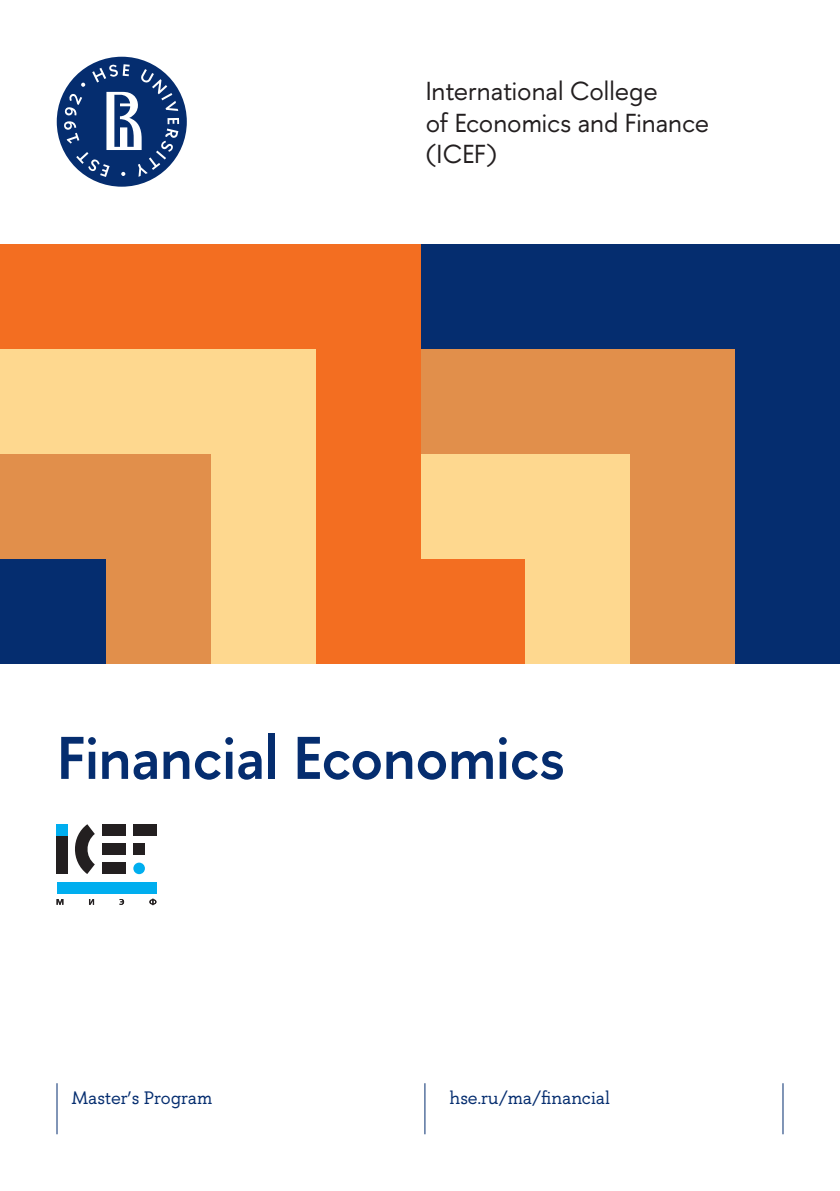
<style>
.page{position:relative;width:840px;height:1191px;background:#fff}
.page>*{position:absolute;margin:0;border:0;box-sizing:border-box;transform-origin:0 0}
.t1{font:600 60px "HSE Sans";color:#052d6f}
.t2{font:26px/31.2px "HSE Sans";color:#231f20}
.t3{font:18px "HSE Slab";color:#052d6f}
</style>
<div class="page">
<hr style="left:782px;top:1083px;width:1px;height:51px;background:#052d6f">
<hr style="left:424px;top:1083px;width:1px;height:51px;background:#052d6f">
<div style="left:57px;top:824px;width:11px;height:50px;background:#231f20"></div>
<div style="left:133px;top:862px;width:12px;height:12px;background:#00aeef;border-radius:50%"></div>
<div style="left:133px;top:843px;width:12px;height:12px;background:#231f20"></div>
<div style="left:133px;top:824px;width:23px;height:11px;background:#231f20"></div>
<div style="left:103px;top:824px;width:23px;height:11px;background:#231f20"></div>
<div style="left:103px;top:843px;width:23px;height:12px;background:#231f20"></div>
<div style="left:103px;top:862px;width:23px;height:12px;background:#231f20"></div>
<div style="left:57px;top:881px;width:99px;height:12px;background:#00aeef"></div>
<svg style="left:75px;top:824px;width:20px;height:50px"></svg>
<div style="left:57px;top:824px;width:11px;height:11px;background:#00aeef"></div>
<svg style="left:56px;top:899px;width:7px;height:5px"></svg>
<svg style="left:89px;top:899px;width:5px;height:5px"></svg>
<svg style="left:119px;top:899px;width:5px;height:6px"></svg>
<svg style="left:149px;top:898px;width:7px;height:7px"></svg>
<div style="left:419px;top:244px;width:420px;height:420px;background:#052d6f"></div>
<div style="left:419px;top:349px;width:315px;height:315px;background:#e18f4b"></div>
<div style="left:419px;top:454px;width:210px;height:210px;background:#fed88f"></div>
<div style="left:403px;top:559px;width:121px;height:105px;background:#f36e21"></div>
<div style="left:0;top:244px;width:420px;height:420px;background:#f36e21"></div>
<div style="left:0;top:349px;width:315px;height:315px;background:#fed88f"></div>
<div style="left:0;top:454px;width:210px;height:210px;background:#e18f4b"></div>
<div style="left:0;top:559px;width:105px;height:105px;background:#052d6f"></div>
<hr style="left:56px;top:1083px;width:1px;height:51px;background:#052d6f">
<div style="left:57px;top:57px;width:130px;height:130px;background:#052d6f;border-radius:50%"></div>
<svg style="left:64px;top:64px;width:115px;height:113px"></svg>
<p class="t2" style="left:425px;top:76px;width:285px">International College<br>of Economics and Finance (ICEF)</p>
<p class="t1" style="left:57px;top:719px;width:509px">Financial Economics</p>
<p class="t3" style="left:71px;top:1086px;width:142px">Master’s Program</p>
<p class="t3" style="left:449px;top:1086px;width:162px">hse.ru/ma/financial</p>
</div>
